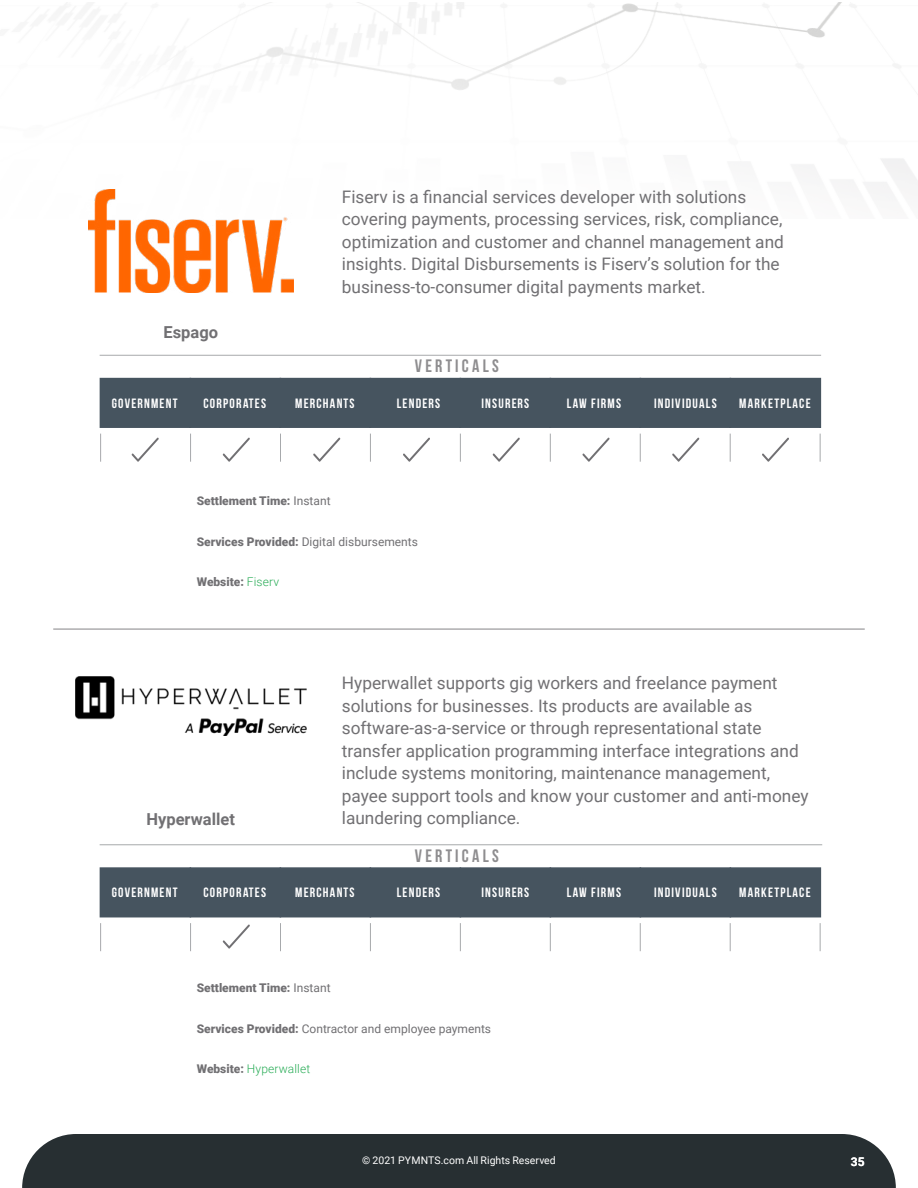
<style>
.page{position:relative;width:918px;height:1188px;background:#fff}
.page>*{position:absolute;margin:0;border:0;box-sizing:border-box;transform-origin:0 0}
.t1{font:700 18px "Bebas Neue";letter-spacing:.18em;color:#8e8d8f}
.t2{font:17.25px/22.5px "Roboto";color:#717073}
.t3{font:700 16.5px "Roboto";color:#717073}
.t4{font:700 13.5px "Bebas Neue";letter-spacing:.09em;color:#fff}
.t5{font:12px "Roboto";color:#717073}
.t6{font:900 12px "Roboto";color:#717073}
.t7{font:300 12px "Roboto";letter-spacing:.01em;color:#28ac56}
.t8{font:700 12px "Roboto";color:#fff}
.t9{font:10.5px "Roboto";letter-spacing:.005em;color:#fff}
.s1{font-weight:400}
.s2{font-weight:900}
.s3{font-weight:300;color:#28ac56}
.s4{font-weight:900;color:#717073}
</style>
<div class="page">
<div style="left:22px;top:1134px;width:874px;height:54px;background:#272f32"></div>
<hr style="left:53px;top:628px;width:812px;height:2px;background:#717073">
<hr style="left:100px;top:355px;width:721px;height:1px;background:#a7a9ac">
<div style="left:100px;top:378px;width:721px;height:50px;background:#46545f"></div>
<hr style="left:100px;top:844px;width:722px;height:1px;background:#a6a9aa">
<div style="left:100px;top:867px;width:721px;height:50px;background:#46545f"></div>
<svg style="left:190px;top:434px;width:1px;height:28px"></svg>
<svg style="left:280px;top:434px;width:1px;height:28px"></svg>
<svg style="left:370px;top:434px;width:1px;height:28px"></svg>
<svg style="left:460px;top:434px;width:1px;height:28px"></svg>
<svg style="left:550px;top:434px;width:1px;height:28px"></svg>
<svg style="left:640px;top:434px;width:1px;height:28px"></svg>
<svg style="left:730px;top:434px;width:1px;height:28px"></svg>
<svg style="left:820px;top:434px;width:1px;height:28px"></svg>
<svg style="left:100px;top:434px;width:1px;height:28px"></svg>
<svg style="left:190px;top:923px;width:1px;height:28px"></svg>
<svg style="left:280px;top:923px;width:1px;height:28px"></svg>
<svg style="left:370px;top:923px;width:1px;height:28px"></svg>
<svg style="left:460px;top:923px;width:1px;height:28px"></svg>
<svg style="left:550px;top:923px;width:1px;height:28px"></svg>
<svg style="left:640px;top:923px;width:1px;height:28px"></svg>
<svg style="left:730px;top:923px;width:1px;height:28px"></svg>
<svg style="left:820px;top:923px;width:1px;height:28px"></svg>
<svg style="left:100px;top:923px;width:1px;height:28px"></svg>
<img style="left:87px;top:2px;width:831px;height:192px">
<img style="left:88px;top:190px;width:205px;height:102px">
<svg style="left:132px;top:438px;width:27px;height:24px"></svg>
<svg style="left:223px;top:438px;width:27px;height:24px"></svg>
<svg style="left:313px;top:438px;width:27px;height:24px"></svg>
<svg style="left:403px;top:438px;width:27px;height:24px"></svg>
<svg style="left:493px;top:438px;width:27px;height:24px"></svg>
<svg style="left:582px;top:438px;width:28px;height:24px"></svg>
<svg style="left:672px;top:438px;width:27px;height:24px"></svg>
<svg style="left:762px;top:438px;width:27px;height:24px"></svg>
<img style="left:75px;top:676px;width:231px;height:59px">
<svg style="left:223px;top:924px;width:27px;height:25px"></svg>
<p class="t3" style="left:163px;top:320px;width:56px">Espago</p>
<p class="t2" style="left:342px;top:185px;width:444px">Fiserv is a financial services developer with solutions covering payments, processing services, risk, compliance, optimization and customer and channel management and insights. Digital Disbursements is Fiservʼs solution for the business-to-consumer digital payments market.</p>
<p class="t1" style="left:415px;top:356px;width:85px">VERTICALS</p>
<p class="t4" style="left:112px;top:396px;width:67px">GOVERNMENT</p>
<p class="t4" style="left:203px;top:396px;width:64px">CORPORATES</p>
<p class="t4" style="left:295px;top:396px;width:61px">MERCHANTS</p>
<p class="t4" style="left:397px;top:396px;width:45px">LENDERS</p>
<p class="t4" style="left:481px;top:396px;width:49px">INSURERS</p>
<p class="t4" style="left:567px;top:396px;width:56px">LAW FIRMS</p>
<p class="t4" style="left:654px;top:396px;width:64px">INDIVIDUALS</p>
<p class="t4" style="left:739px;top:396px;width:73px">MARKETPLACE</p>
<p class="t6" style="left:197px;top:492px;width:135px">Settlement Time: <span class="s1">Instant</span></p>
<p class="t5" style="left:197px;top:533px;width:223px"><span class="s2">Services Provided:</span> Digital disbursements</p>
<p class="t6" style="left:197px;top:573px;width:84px">Website: <span class="s3">Fiserv</span></p>
<p class="t2" style="left:342px;top:671px;width:468px">Hyperwallet supports gig workers and freelance payment solutions for businesses. Its products are available as software-as-a-service or through representational state transfer application programming interface integrations and include systems monitoring, maintenance management, payee support tools and know your customer and anti-money</p>
<p class="t3" style="left:146px;top:807px;width:90px">Hyperwallet</p>
<p class="t2" style="left:342px;top:806px;width:180px">laundering compliance.</p>
<p class="t1" style="left:415px;top:846px;width:85px">VERTICALS</p>
<p class="t4" style="left:112px;top:885px;width:67px">GOVERNMENT</p>
<p class="t4" style="left:203px;top:885px;width:64px">CORPORATES</p>
<p class="t4" style="left:295px;top:885px;width:61px">MERCHANTS</p>
<p class="t4" style="left:397px;top:885px;width:45px">LENDERS</p>
<p class="t4" style="left:481px;top:885px;width:49px">INSURERS</p>
<p class="t4" style="left:567px;top:885px;width:56px">LAW FIRMS</p>
<p class="t4" style="left:654px;top:885px;width:64px">INDIVIDUALS</p>
<p class="t4" style="left:739px;top:885px;width:73px">MARKETPLACE</p>
<p class="t6" style="left:197px;top:979px;width:135px">Settlement Time: <span class="s1">Instant</span></p>
<p class="t5" style="left:197px;top:1020px;width:296px"><span class="s2">Services Provided:</span> Contractor and employee payments</p>
<p class="t7" style="left:197px;top:1060px;width:115px"><span class="s4">Website:</span> Hyperwallet</p>
<p class="t9" style="left:362px;top:1153px;width:195px">© 2021 PYMNTS.com All Rights Reserved</p>
<p class="t8" style="left:851px;top:1153px;width:15px">35</p>
</div>
